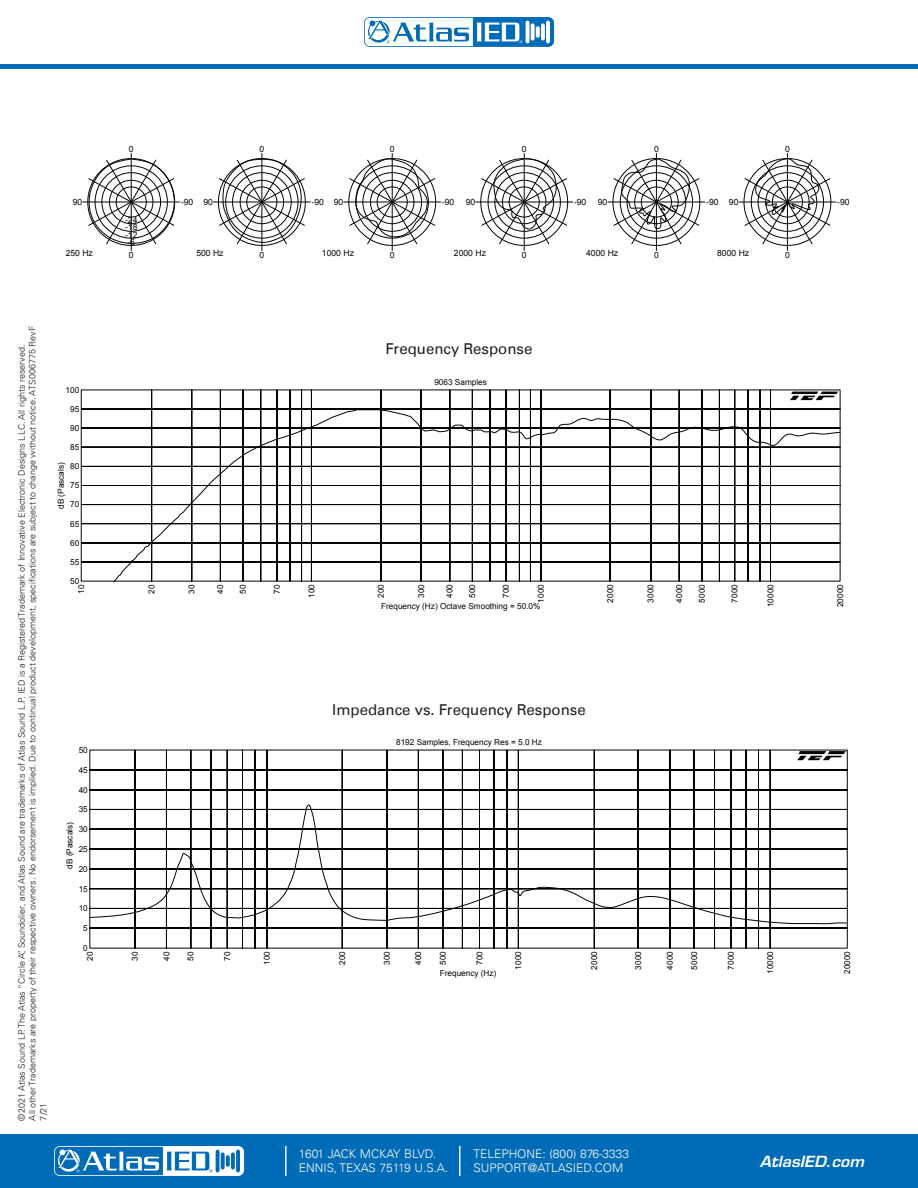
<style>
.page{position:relative;width:918px;height:1188px;background:#fff}
.page>*{position:absolute;margin:0;border:0;box-sizing:border-box;transform-origin:0 0}
.Spec_Chart_List{font:15px "Univers LT";color:#231f20}
.t1{font:italic 600 15px "Eurostile LT Std";color:#fff;scale:1.05 1}
.t2{font:14.55px "Univers LT";color:#231f20}
.t3{font:300 12px/13.5px "Univers LT";color:#fff}
.t4{font:300 9px/10.8px "Univers LT";color:#231f20}
.t5{font:8.55px "Arial";color:#040503}
.t6{font:8.25px "Arial";color:#040503}
.s1{font-family:"Univers LT 45 Lt";font-weight:400}
</style>
<div class="page">
<div style="left:0;top:1134px;width:918px;height:54px;background:#006bb6"></div>
<svg style="left:54px;top:1146px;width:190px;height:30px"></svg>
<hr style="left:285px;top:1146px;width:2px;height:30px;background:#fff">
<hr style="left:459px;top:1146px;width:1px;height:30px;background:#fff">
<hr style="left:0;top:64px;width:918px;height:4px;background:#006bb6">
<svg style="left:364px;top:17px;width:190px;height:30px"></svg>
<svg style="left:526px;top:21px;width:4px;height:22px"></svg>
<hr style="left:546px;top:21px;width:4px;height:22px;background:#fff;border-radius:2px">
<svg style="left:531px;top:23px;width:4px;height:18px"></svg>
<svg style="left:541px;top:23px;width:4px;height:18px"></svg>
<svg style="left:536px;top:26px;width:4px;height:12px"></svg>
<svg style="left:365px;top:18px;width:157px;height:28px"></svg>
<hr style="left:131px;top:153px;width:1px;height:97px;background:#040503">
<hr style="left:83px;top:202px;width:97px;height:1px;background:#040503">
<hr style="left:262px;top:153px;width:1px;height:97px;background:#040503">
<hr style="left:213px;top:202px;width:97px;height:1px;background:#040503">
<hr style="left:392px;top:153px;width:1px;height:97px;background:#040503">
<hr style="left:344px;top:202px;width:97px;height:1px;background:#040503">
<hr style="left:524px;top:153px;width:1px;height:97px;background:#040503">
<hr style="left:476px;top:202px;width:97px;height:1px;background:#040503">
<hr style="left:656px;top:153px;width:1px;height:97px;background:#040503">
<hr style="left:608px;top:202px;width:97px;height:1px;background:#040503">
<hr style="left:787px;top:153px;width:1px;height:97px;background:#040503">
<hr style="left:739px;top:202px;width:97px;height:1px;background:#040503">
<svg style="left:88px;top:158px;width:87px;height:87px"></svg>
<svg style="left:744px;top:158px;width:87px;height:87px"></svg>
<svg style="left:218px;top:159px;width:87px;height:86px"></svg>
<svg style="left:349px;top:158px;width:87px;height:87px"></svg>
<svg style="left:481px;top:158px;width:87px;height:87px"></svg>
<svg style="left:613px;top:158px;width:87px;height:87px"></svg>
<svg style="left:90px;top:750px;width:757px;height:198px"></svg>
<svg style="left:81px;top:390px;width:760px;height:191px"></svg>
<p class="t5" style="left:73px;top:196px;width:11px">90</p>
<p class="t5" style="left:129px;top:144px;width:6px">0</p>
<p class="t5" style="left:125px;top:215px;width:14px">-24</p>
<p class="t5" style="left:125px;top:222px;width:14px">-18</p>
<p class="t5" style="left:125px;top:229px;width:14px">-12</p>
<p class="t5" style="left:127px;top:236px;width:9px">-6</p>
<p class="t5" style="left:66px;top:247px;width:29px">250 Hz</p>
<p class="t5" style="left:129px;top:249px;width:6px">0</p>
<p class="t5" style="left:181px;top:196px;width:14px">-90</p>
<p class="t5" style="left:203px;top:196px;width:11px">90</p>
<p class="t5" style="left:260px;top:144px;width:6px">0</p>
<p class="t5" style="left:196px;top:247px;width:29px">500 Hz</p>
<p class="t5" style="left:260px;top:249px;width:6px">0</p>
<p class="t5" style="left:312px;top:196px;width:14px">-90</p>
<p class="t5" style="left:334px;top:196px;width:11px">90</p>
<p class="t5" style="left:390px;top:144px;width:6px">0</p>
<p class="t5" style="left:322px;top:247px;width:34px">1000 Hz</p>
<p class="t5" style="left:390px;top:249px;width:6px">0</p>
<p class="t5" style="left:522px;top:144px;width:6px">0</p>
<p class="t5" style="left:654px;top:144px;width:6px">0</p>
<p class="t5" style="left:785px;top:144px;width:6px">0</p>
<p class="t5" style="left:442px;top:196px;width:14px">-90</p>
<p class="t5" style="left:466px;top:196px;width:11px">90</p>
<p class="t5" style="left:574px;top:196px;width:14px">-90</p>
<p class="t5" style="left:598px;top:196px;width:11px">90</p>
<p class="t5" style="left:706px;top:196px;width:14px">-90</p>
<p class="t5" style="left:729px;top:196px;width:11px">90</p>
<p class="t5" style="left:454px;top:247px;width:34px">2000 Hz</p>
<p class="t5" style="left:522px;top:249px;width:6px">0</p>
<p class="t5" style="left:586px;top:247px;width:34px">4000 Hz</p>
<p class="t5" style="left:654px;top:249px;width:6px">0</p>
<p class="t5" style="left:717px;top:247px;width:34px">8000 Hz</p>
<p class="t5" style="left:785px;top:249px;width:6px">0</p>
<p class="t5" style="left:837px;top:196px;width:14px">-90</p>
<p class="t4" style="left:16px;top:1120px;width:796px;rotate:-90deg">©2021 Atlas Sound LP. The Atlas “Circle A”, Soundolier, and Atlas Sound are trademarks of Atlas Sound L.P. IED is a Registered Trademark of Innovative Electronic Designs LLC. All rights reserved.<br>All other Trademarks are property of their respective owners. No endorsement is implied. Due to continual product development, specifications are subject to change without notice. ATS00<span class="s1">6775</span> RevF<br>7/21</p>
<p class="Spec_Chart_List" style="left:386px;top:340px;width:148px">Frequency Response</p>
<p class="t2" style="left:380px;top:342px;width:144px">Frequency Response</p>
<p class="t6" style="left:434px;top:376px;width:54px">9063 Samples</p>
<p class="t6" style="left:66px;top:385px;width:15px">100</p>
<p class="t6" style="left:70px;top:404px;width:11px">95</p>
<p class="t6" style="left:70px;top:423px;width:11px">90</p>
<p class="t6" style="left:70px;top:442px;width:11px">85</p>
<p class="t6" style="left:70px;top:461px;width:11px">80</p>
<p class="t6" style="left:70px;top:480px;width:11px">75</p>
<p class="t6" style="left:70px;top:499px;width:11px">70</p>
<p class="t6" style="left:70px;top:518px;width:11px">65</p>
<p class="t6" style="left:70px;top:537px;width:11px">60</p>
<p class="t6" style="left:70px;top:556px;width:11px">55</p>
<p class="t6" style="left:70px;top:576px;width:11px">50</p>
<p class="t6" style="left:76px;top:594px;width:11px;rotate:-90deg">10</p>
<p class="t6" style="left:146px;top:594px;width:11px;rotate:-90deg">20</p>
<p class="t6" style="left:186px;top:594px;width:11px;rotate:-90deg">30</p>
<p class="t6" style="left:215px;top:594px;width:11px;rotate:-90deg">40</p>
<p class="t6" style="left:238px;top:594px;width:11px;rotate:-90deg">50</p>
<p class="t6" style="left:271px;top:594px;width:11px;rotate:-90deg">70</p>
<p class="t6" style="left:306px;top:598px;width:15px;rotate:-90deg">100</p>
<p class="t6" style="left:375px;top:598px;width:15px;rotate:-90deg">200</p>
<p class="t6" style="left:416px;top:598px;width:15px;rotate:-90deg">300</p>
<p class="t6" style="left:444px;top:598px;width:15px;rotate:-90deg">400</p>
<p class="t6" style="left:467px;top:598px;width:15px;rotate:-90deg">500</p>
<p class="t6" style="left:501px;top:598px;width:15px;rotate:-90deg">700</p>
<p class="t6" style="left:535px;top:603px;width:20px;rotate:-90deg">1000</p>
<p class="t6" style="left:605px;top:603px;width:20px;rotate:-90deg">2000</p>
<p class="t6" style="left:645px;top:603px;width:20px;rotate:-90deg">3000</p>
<p class="t6" style="left:674px;top:603px;width:20px;rotate:-90deg">4000</p>
<p class="t6" style="left:696px;top:603px;width:20px;rotate:-90deg">5000</p>
<p class="t6" style="left:729px;top:603px;width:20px;rotate:-90deg">7000</p>
<p class="t6" style="left:381px;top:601px;width:161px">Frequency (Hz) Octave Smoothing = 50.0%</p>
<p class="t6" style="left:56px;top:509px;width:48px;rotate:-90deg">dB (Pascals)</p>
<p class="Spec_Chart_List" style="left:332px;top:701px;width:255px">Impedance vs. Frequency Response</p>
<p class="t2" style="left:335px;top:702px;width:247px">Impedance vs. Frequency Response</p>
<p class="t6" style="left:396px;top:736px;width:147px">8192 Samples, Frequency Res = 5.0 Hz</p>
<p class="t6" style="left:79px;top:745px;width:11px">50</p>
<p class="t6" style="left:79px;top:765px;width:11px">45</p>
<p class="t6" style="left:79px;top:784px;width:11px">40</p>
<p class="t6" style="left:79px;top:804px;width:11px">35</p>
<p class="t6" style="left:79px;top:824px;width:11px">30</p>
<p class="t6" style="left:79px;top:844px;width:11px">25</p>
<p class="t6" style="left:79px;top:864px;width:11px">20</p>
<p class="t6" style="left:79px;top:883px;width:11px">15</p>
<p class="t6" style="left:79px;top:903px;width:11px">10</p>
<p class="t6" style="left:83px;top:923px;width:6px">5</p>
<p class="t6" style="left:83px;top:943px;width:6px">0</p>
<p class="t6" style="left:64px;top:869px;width:48px;rotate:-90deg">dB (Pascals)</p>
<p class="t6" style="left:84px;top:961px;width:11px;rotate:-90deg">20</p>
<p class="t6" style="left:129px;top:961px;width:11px;rotate:-90deg">30</p>
<p class="t6" style="left:161px;top:961px;width:11px;rotate:-90deg">40</p>
<p class="t6" style="left:185px;top:961px;width:11px;rotate:-90deg">50</p>
<p class="t6" style="left:222px;top:961px;width:11px;rotate:-90deg">70</p>
<p class="t6" style="left:262px;top:965px;width:15px;rotate:-90deg">100</p>
<p class="t6" style="left:337px;top:965px;width:15px;rotate:-90deg">200</p>
<p class="t6" style="left:381px;top:965px;width:15px;rotate:-90deg">300</p>
<p class="t6" style="left:413px;top:965px;width:15px;rotate:-90deg">400</p>
<p class="t6" style="left:437px;top:965px;width:15px;rotate:-90deg">500</p>
<p class="t6" style="left:474px;top:965px;width:15px;rotate:-90deg">700</p>
<p class="t6" style="left:513px;top:970px;width:20px;rotate:-90deg">1000</p>
<p class="t6" style="left:589px;top:970px;width:20px;rotate:-90deg">2000</p>
<p class="t6" style="left:633px;top:970px;width:20px;rotate:-90deg">3000</p>
<p class="t6" style="left:664px;top:970px;width:20px;rotate:-90deg">4000</p>
<p class="t6" style="left:689px;top:970px;width:20px;rotate:-90deg">5000</p>
<p class="t6" style="left:726px;top:970px;width:20px;rotate:-90deg">7000</p>
<p class="t6" style="left:440px;top:968px;width:58px">Frequency (Hz)</p>
<h3 class="t3" style="left:299px;top:1147px;width:151px">1601 JACK MCKAY BLVD.<br>ENNIS, TEXAS 75119 U.S.A.</h3>
<h3 class="t3" style="left:473px;top:1147px;width:157px">TELEPHONE: (800) 876-3333<br>SUPPORT@ATLASIED.COM</h3>
<p class="t6" style="left:765px;top:607px;width:24px;rotate:-90deg">10000</p>
<p class="t6" style="left:835px;top:607px;width:24px;rotate:-90deg">20000</p>
<p class="t6" style="left:765px;top:974px;width:24px;rotate:-90deg">10000</p>
<p class="t6" style="left:842px;top:974px;width:24px;rotate:-90deg">20000</p>
<h1 class="t1" style="left:760px;top:1152px;width:101px">AtlasIED.com</h1>
</div>
